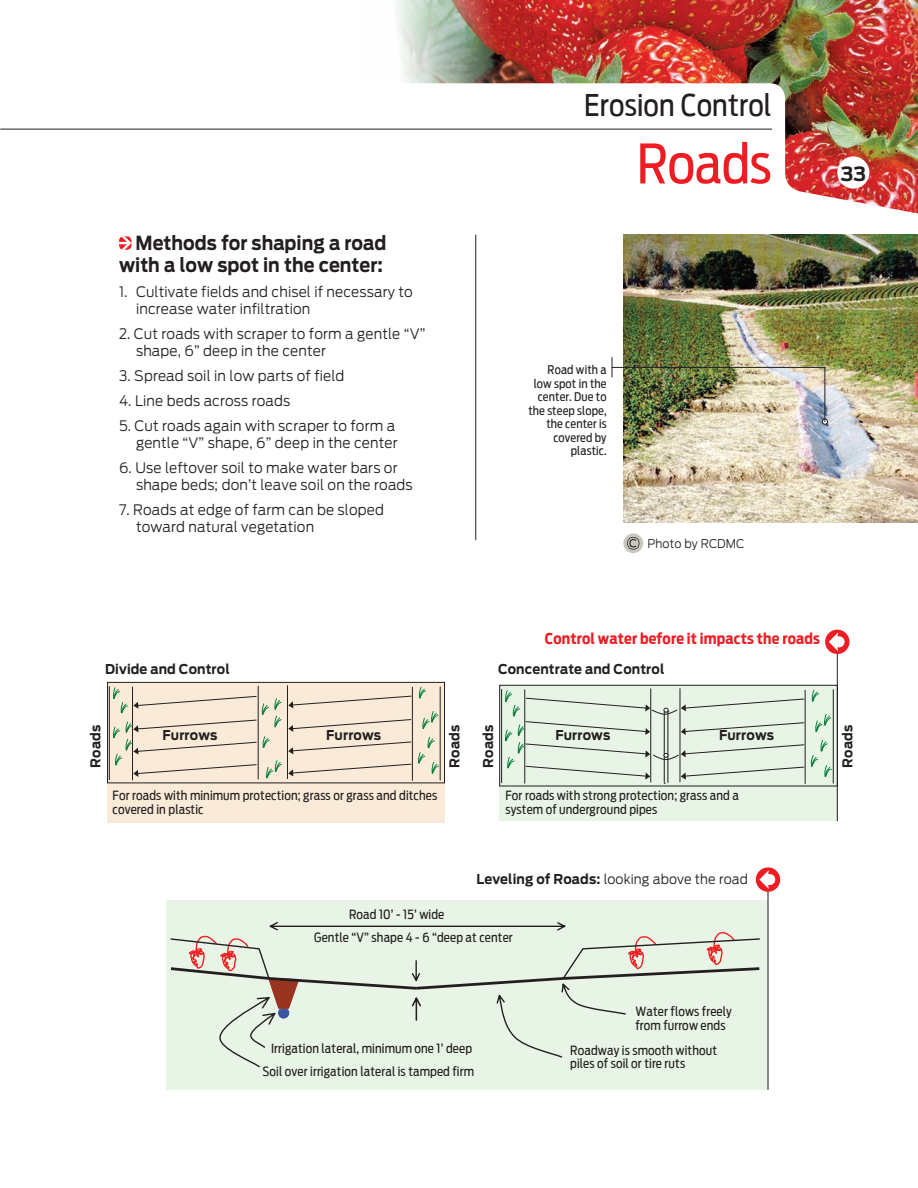
<style>
.page{position:relative;width:918px;height:1188px;background:#fff}
.page>*{position:absolute;margin:0;border:0;box-sizing:border-box;transform-origin:0 0}
.t1{font:54px "Antenna Cond";letter-spacing:-.01em;color:#ee1d23}
.t2{font:30px "Antenna Cond";letter-spacing:.005em;color:#231f20}
.t3{font:700 19.5px "Antenna";color:#231f20}
.Subtitulo{font:700 19.35px/21.9px "Antenna";color:#231f20;text-align:right;scale:.91 1}
.Nutricion_titulos{font:700 15px "Antenna Cond";letter-spacing:.01em;color:#ee1d23}
.Puntos{font:300 14.4px/16.8px "Antenna";letter-spacing:.01em;color:#231f20;scale:.95 1}
.Puntos-2{font:700 13.5px "Antenna";letter-spacing:.01em;color:#231f20;scale:.94 1}
.Puntos-3{font:300 13.5px "Antenna";letter-spacing:.01em;color:#231f20;scale:.94 1}
.Puntos-4{font:12.75px/13.6px "Antenna Cond";letter-spacing:.01em;color:#231f20}
.Explicacion_dere{font:12px/13.5px "Antenna Cond";letter-spacing:.01em;color:#231f20;text-align:right}
.Nutricion{font:300 12px "Antenna";letter-spacing:.01em;color:#231f20;scale:.94 1}
.s1{font-weight:700}
</style>
<div class="page">
<img style="left:363px;top:0;width:555px;height:213px">
<div style="left:837px;top:156px;width:32px;height:33px;background:#fff;border-radius:50%"></div>
<hr style="left:0;top:129px;width:772px;height:1px;background:#231f20">
<svg style="left:119px;top:236px;width:12px;height:14px"></svg>
<hr style="left:475px;top:235px;width:1px;height:305px;background:#231f20">
<div style="left:499px;top:686px;width:338px;height:135px;background:#e8f4e6"></div>
<hr style="left:837px;top:647px;width:1px;height:174px;background:#231f20">
<div style="left:825px;top:630px;width:24px;height:24px;background:#ee1d23;border-radius:50%"></div>
<svg style="left:829px;top:632px;width:16px;height:19px"></svg>
<svg style="left:499px;top:685px;width:338px;height:101px"></svg>
<div style="left:107px;top:682px;width:338px;height:140px;background:#f9ebd7"></div>
<div style="left:107px;top:682px;width:338px;height:101px;border:1px solid #231f20"></div>
<hr style="left:132px;top:687px;width:1px;height:93px;background:#231f20">
<hr style="left:258px;top:686px;width:1px;height:93px;background:#231f20">
<hr style="left:287px;top:686px;width:1px;height:93px;background:#231f20">
<hr style="left:440px;top:687px;width:1px;height:93px;background:#231f20">
<hr style="left:412px;top:687px;width:1px;height:93px;background:#231f20">
<hr style="left:109px;top:686px;width:1px;height:94px;background:#231f20">
<svg style="left:113px;top:687px;width:326px;height:91px"></svg>
<img style="left:624px;top:234px;width:294px;height:289px">
<img style="left:611px;top:357px;width:217px;height:68px">
<div style="left:623px;top:533px;width:20px;height:20px;background:#c7c7bd;border-radius:50%"></div>
<svg style="left:627px;top:537px;width:12px;height:13px"></svg>
<div style="left:166px;top:901px;width:602px;height:189px;background:#e8f4e6"></div>
<svg style="left:170px;top:922px;width:590px;height:146px"></svg>
<hr style="left:768px;top:884px;width:1px;height:206px;background:#231f20">
<svg style="left:756px;top:867px;width:24px;height:25px"></svg>
<svg style="left:759px;top:870px;width:16px;height:19px"></svg>
<p class="Subtitulo" style="left:119px;top:232px;width:295px">Methods for shaping a road with a low spot in the center:</p>
<p class="Puntos" style="left:136px;top:283px;width:293px;text-indent:-17px">1. Cultivate fields and chisel if necessary to increase water infiltration</p>
<p class="Puntos" style="left:136px;top:325px;width:306px;text-indent:-17px">2. Cut roads with scraper to form a gentle “V” shape, 6” deep in the center</p>
<p class="Puntos" style="left:119px;top:367px;width:239px">3. Spread soil in low parts of field</p>
<p class="Puntos" style="left:119px;top:392px;width:182px">4. Line beds across roads</p>
<p class="Puntos" style="left:119px;top:418px;width:295px;text-align:right">5. Cut roads again with scraper to form a gentle “V” shape, 6” deep in the center</p>
<p class="Puntos" style="left:136px;top:460px;width:293px;text-indent:-17px">6. Use leftover soil to make water bars or shape beds; don’t leave soil on the roads</p>
<p class="Puntos" style="left:136px;top:502px;width:262px;text-indent:-17px">7. Roads at edge of farm can be sloped toward natural vegetation</p>
<p class="Puntos-2" style="left:105px;top:661px;width:134px">Divide and Control</p>
<p class="t2" style="left:584px;top:88px;width:189px">Erosion Control</p>
<p class="t1" style="left:637px;top:132px;width:136px">Roads</p>
<p class="t3" style="left:841px;top:162px;width:27px">33</p>
<p class="Explicacion_dere" style="left:528px;top:363px;width:80px">Road with a low spot in the center. Due to the steep slope, the center is covered by plastic.</p>
<p class="Nutricion" style="left:647px;top:537px;width:105px">Photo by RCDMC</p>
<p class="Nutricion_titulos" style="left:545px;top:629px;width:276px">Control water before it impacts the roads</p>
<p class="Puntos-2" style="left:498px;top:661px;width:178px">Concentrate and Control</p>
<p class="Puntos-2" style="left:480px;top:768px;width:47px;rotate:-90deg">Roads</p>
<p class="Puntos-2" style="left:840px;top:768px;width:47px;rotate:-90deg">Roads</p>
<p class="Puntos-2" style="left:87px;top:768px;width:47px;rotate:-90deg">Roads</p>
<p class="Puntos-2" style="left:447px;top:768px;width:47px;rotate:-90deg">Roads</p>
<p class="Puntos-2" style="left:163px;top:727px;width:60px">Furrows</p>
<p class="Puntos-2" style="left:326px;top:727px;width:60px">Furrows</p>
<p class="Puntos-2" style="left:555px;top:727px;width:60px">Furrows</p>
<p class="Puntos-2" style="left:719px;top:727px;width:60px">Furrows</p>
<p class="Puntos-4" style="left:113px;top:789px;width:326px">For roads with minimum protection; grass or grass and ditches covered in plastic</p>
<p class="Puntos-4" style="left:349px;top:908px;width:97px">Road 10’ - 15’ wide</p>
<p class="Puntos-4" style="left:505px;top:789px;width:235px">For roads with strong protection; grass and a</p>
<p class="Puntos-4" style="left:505px;top:803px;width:153px">system of underground pipes</p>
<p class="Puntos-3" style="left:476px;top:871px;width:290px"><span class="s1">Leveling of Roads:</span> looking above the road</p>
<p class="Puntos-4" style="left:314px;top:931px;width:200px">Gentle “V” shape 4 - 6 “deep at center</p>
<p class="Puntos-4" style="left:271px;top:1042px;width:203px">Irrigation lateral, minimum one 1’ deep</p>
<p class="Puntos-4" style="left:263px;top:1064px;width:213px">Soil over irrigation lateral is tamped firm</p>
<p class="Puntos-4" style="left:635px;top:1005px;width:98px">Water flows freely from furrow ends</p>
<p class="Puntos-4" style="left:570px;top:1043px;width:148px">Roadway is smooth without piles of soil or tire ruts</p>
</div>
